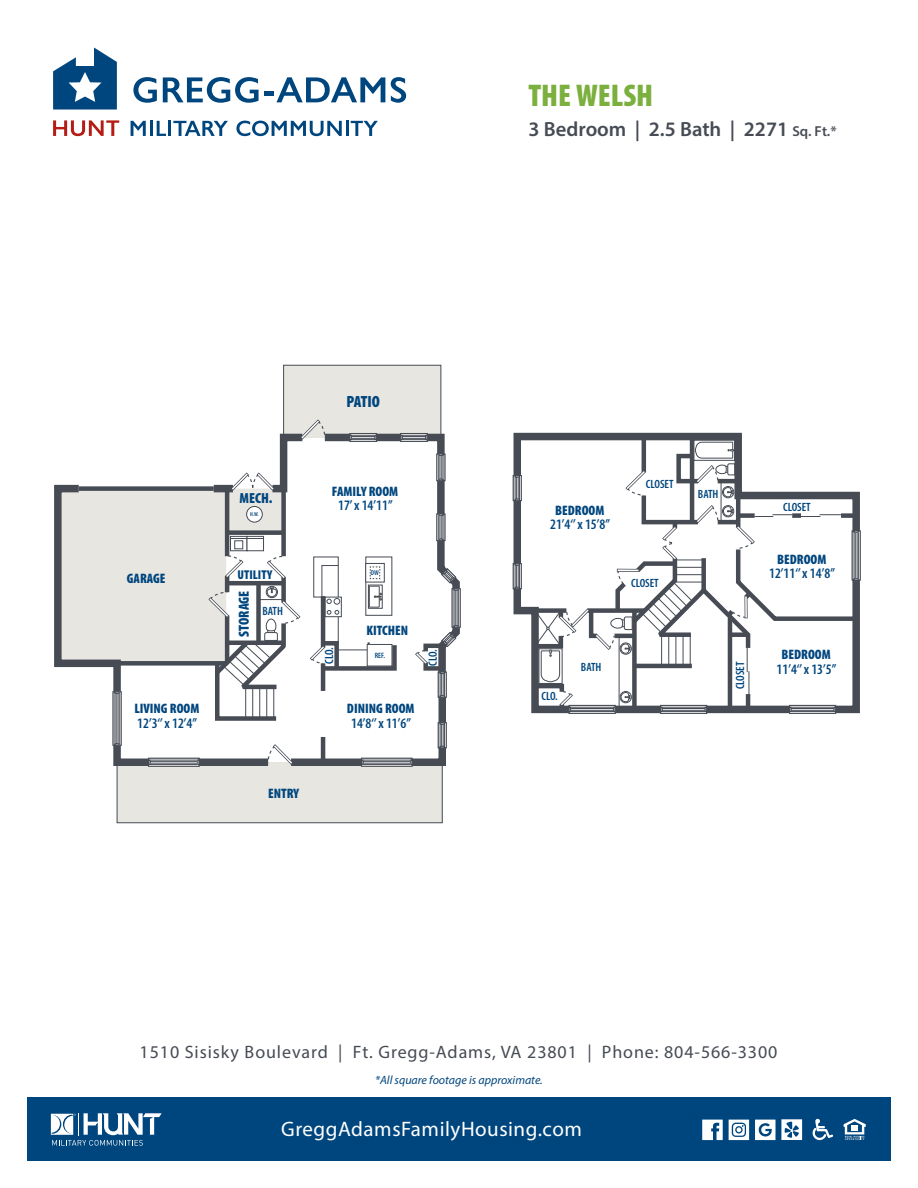
<style>
.page{position:relative;width:918px;height:1188px;background:#fff}
.page>*{position:absolute;margin:0;border:0;box-sizing:border-box;transform-origin:0 0}
.t1{font:900 condensed 31.5px "Myriad Pro";color:#7bb03f}
.t2{font:21px "Myriad Pro";letter-spacing:.025em;color:#fff}
.t3{font:600 20.55px "Myriad Pro";color:#464b54}
.t4{font:18px "Myriad Pro";letter-spacing:.05em;color:#464b54}
.t5{font:900 condensed 16.35px "Myriad Pro";letter-spacing:-.02em;color:#00467e}
.t6{font:900 condensed 14.7px "Myriad Pro";color:#00467e}
.t7{font:600 condensed 14.55px "Myriad Pro";color:#00467e}
.t8{font:900 condensed 13.8px "Myriad Pro";color:#00467e}
.t9{font:900 condensed 12.75px "Myriad Pro";color:#00467e}
.t10{font:600 condensed 12px "Myriad Pro";color:#00467e}
.t11{font:italic 12px "Myriad Pro";color:#00467e}
.t12{font:600 condensed 7.8px "Myriad Pro";color:#00467e}
.t13{font:600 condensed 7.05px "Myriad Pro";color:#00467e}
.t14{font:600 condensed 5.7px "Myriad Pro";color:#00467e}
.s1{font-size:14.4px}
</style>
<div class="page">
<div style="left:284px;top:365px;width:157px;height:72px;background:#e8e6e1"></div>
<div style="left:117px;top:762px;width:325px;height:61px;background:#e8e6e1"></div>
<svg style="left:437px;top:454px;width:8px;height:27px"></svg>
<div style="left:443px;top:454px;width:2px;height:27px;background:#fff;border:1px solid #464b54"></div>
<div style="left:437px;top:454px;width:2px;height:27px;background:#fff;border:1px solid #464b54"></div>
<div style="left:440px;top:455px;width:2px;height:25px;background:#fff;border:1px solid #464b54"></div>
<div style="left:400px;top:439px;width:28px;height:3px;background:#fff;border:1px solid #464b54"></div>
<div style="left:400px;top:433px;width:28px;height:3px;background:#fff;border:1px solid #464b54"></div>
<div style="left:402px;top:436px;width:24px;height:3px;background:#fff;border:1px solid #464b54"></div>
<div style="left:361px;top:758px;width:51px;height:9px;background:#878a90"></div>
<div style="left:361px;top:764px;width:51px;height:3px;background:#fff;border:1px solid #464b54"></div>
<div style="left:361px;top:758px;width:51px;height:2px;background:#fff;border:1px solid #464b54"></div>
<div style="left:362px;top:761px;width:49px;height:3px;background:#fff;border:1px solid #464b54"></div>
<div style="left:148px;top:758px;width:52px;height:9px;background:#878a90"></div>
<div style="left:148px;top:764px;width:52px;height:3px;background:#fff;border:1px solid #464b54"></div>
<div style="left:148px;top:758px;width:52px;height:2px;background:#fff;border:1px solid #464b54"></div>
<div style="left:150px;top:761px;width:48px;height:3px;background:#fff;border:1px solid #464b54"></div>
<div style="left:437px;top:514px;width:8px;height:27px;background:#8c8f95"></div>
<div style="left:443px;top:514px;width:2px;height:27px;background:#fff;border:1px solid #464b54"></div>
<div style="left:437px;top:514px;width:2px;height:27px;background:#fff;border:1px solid #464b54"></div>
<div style="left:440px;top:515px;width:2px;height:25px;background:#fff;border:1px solid #464b54"></div>
<div style="left:452px;top:588px;width:8px;height:40px;background:#8d9095"></div>
<div style="left:458px;top:588px;width:2px;height:40px;background:#fff;border:1px solid #464b54"></div>
<div style="left:452px;top:588px;width:2px;height:40px;background:#fff;border:1px solid #464b54"></div>
<div style="left:455px;top:590px;width:2px;height:36px;background:#fff;border:1px solid #464b54"></div>
<div style="left:113px;top:691px;width:8px;height:55px;background:#8e9197"></div>
<div style="left:119px;top:691px;width:2px;height:55px;background:#fff;border:1px solid #464b54"></div>
<hr style="left:113px;top:691px;width:2px;height:55px;background:#fff">
<div style="left:116px;top:693px;width:2px;height:51px;background:#fff;border:1px solid #464b54"></div>
<svg style="left:438px;top:672px;width:9px;height:26px"></svg>
<div style="left:444px;top:672px;width:3px;height:26px;background:#fff;border:1px solid #464b54"></div>
<div style="left:438px;top:672px;width:2px;height:26px;background:#fff;border:1px solid #464b54"></div>
<div style="left:441px;top:673px;width:3px;height:23px;background:#fff;border:1px solid #464b54"></div>
<svg style="left:440px;top:724px;width:1px;height:16px"></svg>
<div style="left:444px;top:722px;width:3px;height:26px;background:#fff;border:1px solid #464b54"></div>
<div style="left:438px;top:722px;width:2px;height:26px;background:#fff;border:1px solid #464b54"></div>
<div style="left:441px;top:724px;width:3px;height:23px;background:#fff;border:1px solid #464b54"></div>
<svg style="left:420px;top:430px;width:26px;height:32px"></svg>
<div style="left:437px;top:481px;width:8px;height:33px;background:#464b54"></div>
<svg style="left:436px;top:533px;width:25px;height:63px"></svg>
<div style="left:439px;top:697px;width:7px;height:26px;background:#464b54"></div>
<svg style="left:405px;top:740px;width:42px;height:27px"></svg>
<div style="left:291px;top:759px;width:70px;height:7px;background:#464b54"></div>
<div style="left:199px;top:759px;width:69px;height:7px;background:#464b54"></div>
<svg style="left:112px;top:738px;width:44px;height:32px"></svg>
<hr style="left:321px;top:737px;width:4px;height:25px;background:#464b54">
<div style="left:283px;top:365px;width:158px;height:73px;border:1px solid #464b54"></div>
<div style="left:117px;top:762px;width:326px;height:61px;border:1px solid #464b54"></div>
<svg style="left:267px;top:744px;width:28px;height:22px"></svg>
<svg style="left:415px;top:620px;width:46px;height:60px"></svg>
<svg style="left:54px;top:417px;width:348px;height:306px"></svg>
<svg style="left:512px;top:432px;width:349px;height:282px"></svg>
<div style="left:27px;top:1098px;width:864px;height:63px;background:#00467e"></div>
<svg style="left:51px;top:1113px;width:111px;height:33px"></svg>
<svg style="left:844px;top:1119px;width:22px;height:21px"></svg>
<svg style="left:813px;top:1119px;width:20px;height:21px"></svg>
<svg style="left:702px;top:1120px;width:21px;height:20px"></svg>
<svg style="left:755px;top:1120px;width:20px;height:20px"></svg>
<svg style="left:729px;top:1120px;width:20px;height:20px"></svg>
<svg style="left:781px;top:1119px;width:21px;height:21px"></svg>
<svg style="left:53px;top:120px;width:66px;height:16px"></svg>
<svg style="left:131px;top:121px;width:15px;height:15px"></svg>
<hr style="left:150px;top:121px;width:3px;height:15px;background:#00467e">
<svg style="left:157px;top:121px;width:9px;height:15px"></svg>
<hr style="left:168px;top:121px;width:3px;height:15px;background:#00467e">
<svg style="left:173px;top:121px;width:55px;height:15px"></svg>
<svg style="left:236px;top:121px;width:106px;height:15px"></svg>
<hr style="left:346px;top:121px;width:3px;height:15px;background:#00467e">
<svg style="left:351px;top:121px;width:27px;height:15px"></svg>
<svg style="left:53px;top:48px;width:64px;height:62px"></svg>
<svg style="left:133px;top:77px;width:24px;height:26px"></svg>
<svg style="left:163px;top:77px;width:96px;height:26px"></svg>
<hr style="left:264px;top:92px;width:10px;height:4px;background:#00467e">
<svg style="left:276px;top:77px;width:109px;height:25px"></svg>
<svg style="left:391px;top:77px;width:15px;height:26px"></svg>
<h1 class="t1" style="left:528px;top:76px;width:126px">THE WELSH</h1>
<h3 class="t3" style="left:529px;top:116px;width:310px">3 Bedroom | 2.5 Bath | 2271 <span class="s1">Sq. Ft.*</span></h3>
<p class="t8" style="left:127px;top:570px;width:40px">GARAGE</p>
<p class="t8" style="left:134px;top:700px;width:67px">LIVING ROOM</p>
<p class="t7" style="left:137px;top:714px;width:62px">12’3‘’ x 12’4’’</p>
<p class="t5" style="left:347px;top:391px;width:35px">PATIO</p>
<p class="t6" style="left:240px;top:488px;width:35px">MECH.</p>
<p class="t14" style="left:250px;top:510px;width:10px">H.W.</p>
<p class="t9" style="left:238px;top:567px;width:36px">UTILITY</p>
<p class="t10" style="left:262px;top:603px;width:22px">BATH</p>
<p class="t6" style="left:234px;top:637px;width:48px;rotate:-90deg">STORAGE</p>
<p class="t8" style="left:268px;top:784px;width:33px">ENTRY</p>
<p class="t8" style="left:332px;top:482px;width:68px">FAMILY ROOM</p>
<p class="t7" style="left:338px;top:496px;width:56px">17’ x 14’11’’</p>
<p class="t13" style="left:371px;top:568px;width:10px">DW</p>
<p class="t8" style="left:366px;top:621px;width:43px">KITCHEN</p>
<p class="t10" style="left:322px;top:664px;width:18px;rotate:-90deg">CLO.</p>
<p class="t10" style="left:426px;top:666px;width:18px;rotate:-90deg">CLO.</p>
<p class="t12" style="left:375px;top:651px;width:12px">REF.</p>
<p class="t8" style="left:347px;top:700px;width:69px">DINING ROOM</p>
<p class="t7" style="left:351px;top:714px;width:62px">14’8‘’ x 11’6’’</p>
<p class="t8" style="left:555px;top:501px;width:51px">BEDROOM</p>
<p class="t7" style="left:550px;top:516px;width:62px">21’4‘’ x 15’8’’</p>
<p class="t10" style="left:646px;top:476px;width:29px">CLOSET</p>
<p class="t10" style="left:631px;top:576px;width:29px">CLOSET</p>
<p class="t10" style="left:698px;top:487px;width:22px">BATH</p>
<p class="t10" style="left:541px;top:689px;width:18px">CLO.</p>
<p class="t10" style="left:581px;top:660px;width:22px">BATH</p>
<p class="t10" style="left:733px;top:689px;width:29px;rotate:-90deg">CLOSET</p>
<p class="t10" style="left:783px;top:499px;width:29px">CLOSET</p>
<p class="t8" style="left:777px;top:550px;width:51px">BEDROOM</p>
<p class="t7" style="left:769px;top:565px;width:67px">12’11‘’ x 14’8’’</p>
<p class="t8" style="left:782px;top:646px;width:51px">BEDROOM</p>
<p class="t7" style="left:777px;top:660px;width:62px">11’4‘’ x 13’5’’</p>
<p class="t4" style="left:140px;top:1041px;width:639px">1510 Sisisky Boulevard | Ft. Gregg-Adams, VA 23801 | Phone: 804-566-3300</p>
<p class="t11" style="left:375px;top:1072px;width:169px">*All square footage is approximate.</p>
<h2 class="t2" style="left:281px;top:1116px;width:302px">GreggAdamsFamilyHousing.com</h2>
</div>
